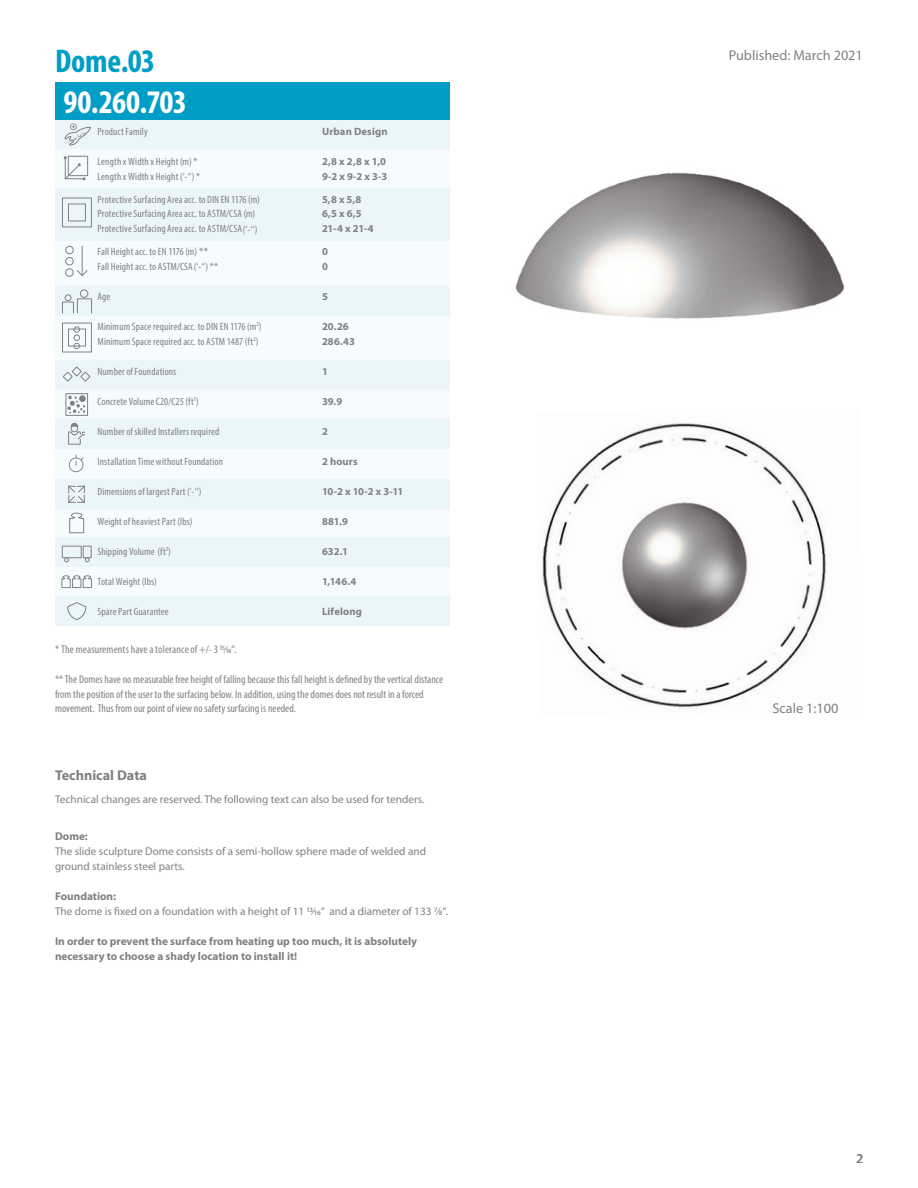
<style>
.page{position:relative;width:918px;height:1188px;background:#fff}
.page>*{position:absolute;margin:0;border:0;box-sizing:border-box;transform-origin:0 0}
.t1{font:700 condensed 33px "Myriad Pro";letter-spacing:-.02em;color:#fff}
.t2{font:700 condensed 33px "Myriad Pro";letter-spacing:-.005em;color:#009ec6}
.t3{font:14.25px "Myriad Pro";color:#818084}
.t4{font:700 14.25px "Myriad Pro";color:#818084}
.t5{font:13.35px "Myriad Pro";color:#818084}
.t6{font:condensed 11.25px/15px "Myriad Pro";color:#818084}
.t7{font:11.25px/15px "Myriad Pro";color:#818084}
.t8{font:700 11.25px/15px "Myriad Pro";color:#818084}
.t9{font:condensed 10.65px/15px "Myriad Pro";letter-spacing:.015em;color:#818084}
.t10{font:700 10.65px/15px "Myriad Pro";letter-spacing:.015em;color:#818084}
.s1{font-stretch:normal}
</style>
<div class="page">
<img style="left:542px;top:423px;width:284px;height:285px">
<img style="left:515px;top:172px;width:330px;height:147px">
<div style="left:55px;top:596px;width:395px;height:29px;background:#ebf6fa"></div>
<div style="left:55px;top:120px;width:395px;height:32px;background:#ebf6fa"></div>
<div style="left:55px;top:82px;width:395px;height:38px;background:#009ec6"></div>
<div style="left:55px;top:149px;width:395px;height:447px;background:#f6fbfd"></div>
<div style="left:55px;top:286px;width:395px;height:30px;background:#ebf6fa"></div>
<div style="left:55px;top:188px;width:395px;height:53px;background:#ebf6fa"></div>
<div style="left:55px;top:361px;width:395px;height:29px;background:#ebf6fa"></div>
<div style="left:55px;top:420px;width:395px;height:29px;background:#ebf6fa"></div>
<div style="left:55px;top:479px;width:395px;height:29px;background:#ebf6fa"></div>
<div style="left:55px;top:538px;width:395px;height:29px;background:#ebf6fa"></div>
<div style="left:68px;top:156px;width:20px;height:20px;border:1px solid #818084"></div>
<svg style="left:64px;top:156px;width:22px;height:24px"></svg>
<div style="left:62px;top:198px;width:30px;height:29px;border:1px solid #818084"></div>
<div style="left:68px;top:204px;width:18px;height:17px;border:1px solid #818084"></div>
<hr style="left:82px;top:246px;width:1px;height:30px;background:#818084">
<svg style="left:77px;top:269px;width:11px;height:8px"></svg>
<div style="left:65px;top:268px;width:9px;height:9px;border:1px solid #818084;border-radius:50%"></div>
<div style="left:65px;top:257px;width:9px;height:8px;border:1px solid #818084;border-radius:50%"></div>
<div style="left:65px;top:246px;width:9px;height:8px;border:1px solid #818084;border-radius:50%"></div>
<div style="left:62px;top:323px;width:30px;height:29px;border:1px solid #818084"></div>
<div style="left:68px;top:329px;width:18px;height:17px;border:1px solid #818084"></div>
<svg style="left:74px;top:335px;width:6px;height:14px"></svg>
<div style="left:74px;top:326px;width:6px;height:7px;border:1px solid #818084;border-radius:50%"></div>
<div style="left:65px;top:294px;width:6px;height:7px;border:1px solid #818084;border-radius:50%"></div>
<div style="left:62px;top:302px;width:12px;height:11px;border:1px solid #818084"></div>
<div style="left:77px;top:298px;width:15px;height:15px;border:1px solid #818084"></div>
<div style="left:80px;top:290px;width:8px;height:8px;border:1px solid #818084;border-radius:50%"></div>
<svg style="left:64px;top:123px;width:27px;height:23px"></svg>
<div style="left:66px;top:393px;width:22px;height:23px;border:1px solid #818084"></div>
<div style="left:79px;top:395px;width:7px;height:7px;border:4px solid #818084;border-radius:50%"></div>
<svg style="left:67px;top:396px;width:18px;height:17px"></svg>
<svg style="left:69px;top:455px;width:15px;height:17px"></svg>
<svg style="left:62px;top:366px;width:29px;height:16px"></svg>
<svg style="left:68px;top:485px;width:17px;height:18px"></svg>
<div style="left:62px;top:546px;width:20px;height:12px;border:1px solid #818084"></div>
<div style="left:83px;top:546px;width:9px;height:12px;border:1px solid #818084"></div>
<svg style="left:64px;top:558px;width:5px;height:4px"></svg>
<svg style="left:85px;top:558px;width:5px;height:4px"></svg>
<svg style="left:67px;top:602px;width:20px;height:18px"></svg>
<svg style="left:69px;top:512px;width:15px;height:22px"></svg>
<svg style="left:61px;top:575px;width:31px;height:13px"></svg>
<svg style="left:68px;top:423px;width:18px;height:22px"></svg>
<h1 class="t2" style="left:55px;top:40px;width:102px">Dome.03</h1>
<h1 class="t1" style="left:64px;top:81px;width:125px">90.260.703</h1>
<p class="t9" style="left:98px;top:124px;width:52px">Product Family</p>
<p class="t9" style="left:98px;top:154px;width:104px">Length x Width x Height (m) *<br>Length x Width x Height (‘-‘‘) *</p>
<p class="t9" style="left:98px;top:191px;width:164px">Protective Surfacing Area acc. to DIN EN 1176 (m)<br>Protective Surfacing Area acc. to ASTM/CSA (m)<br>Protective Surfacing Area acc. to ASTM/CSA(‘-‘‘)</p>
<p class="t9" style="left:98px;top:244px;width:122px">Fall Height acc. to EN 1176 (m) <span class="s1">**<br></span>Fall Height acc. to ASTM/CSA(‘-‘‘) **</p>
<p class="t9" style="left:98px;top:289px;width:14px">Age</p>
<p class="t9" style="left:98px;top:319px;width:165px">Minimum Space required acc. to DIN EN 1176 (m<sup>2</sup>)<br>Minimum Space required acc. to ASTM 1487 (ft<sup>2</sup>)</p>
<p class="t9" style="left:98px;top:364px;width:80px">Number of Foundations</p>
<p class="t9" style="left:98px;top:394px;width:103px">Concrete Volume C20/C25 (ft<sup>3</sup>)</p>
<p class="t9" style="left:98px;top:424px;width:123px">Number of skilled Installers required</p>
<p class="t9" style="left:98px;top:454px;width:127px">Installation Time without Foundation</p>
<p class="t9" style="left:98px;top:484px;width:105px">Dimensions of largest Part (‘-‘‘)</p>
<p class="t9" style="left:98px;top:514px;width:96px">Weight of heaviest Part (lbs)</p>
<p class="t9" style="left:98px;top:544px;width:75px">Shipping Volume (ft<sup>3</sup>)</p>
<p class="t9" style="left:98px;top:574px;width:61px">Total Weight (lbs)</p>
<p class="t9" style="left:98px;top:604px;width:73px">Spare Part Guarantee</p>
<p class="t10" style="left:322px;top:124px;width:67px">Urban Design</p>
<p class="t10" style="left:322px;top:154px;width:67px">2,8 x 2,8 x 1,0<br>9-2 x 9-2 x 3-3</p>
<p class="t10" style="left:322px;top:191px;width:53px">5,8 x 5,8<br>6,5 x 6,5<br>21-4 x 21-4</p>
<p class="t10" style="left:322px;top:244px;width:7px">0<br>0</p>
<p class="t10" style="left:322px;top:289px;width:7px">5</p>
<p class="t10" style="left:322px;top:319px;width:34px">20.26<br>286.43</p>
<p class="t10" style="left:322px;top:364px;width:7px">1</p>
<p class="t10" style="left:322px;top:394px;width:22px">39.9</p>
<p class="t10" style="left:322px;top:424px;width:7px">2</p>
<p class="t10" style="left:322px;top:454px;width:37px">2 hours</p>
<p class="t10" style="left:322px;top:484px;width:83px">10-2 x 10-2 x 3-11</p>
<p class="t10" style="left:322px;top:514px;width:28px">881.9</p>
<p class="t10" style="left:322px;top:544px;width:27px">632.1</p>
<p class="t10" style="left:322px;top:574px;width:36px">1,146.4</p>
<p class="t10" style="left:322px;top:604px;width:42px">Lifelong</p>
<p class="t6" style="left:55px;top:641px;width:183px">* The measurements have a tolerance of +/- 3 15/16“.</p>
<p class="t6" style="left:55px;top:671px;width:390px">** The Domes have no measurable free height of falling because this fall height is defined by the vertical distance from the position of the user to the surfacing below. In addition, using the domes does not result in a forced movement. Thus from our point of view no safety surfacing is needed.</p>
<h2 class="t4" style="left:55px;top:766px;width:94px">Technical Data</h2>
<p class="t7" style="left:55px;top:791px;width:371px">Technical changes are reserved. The following text can also be used for tenders.</p>
<p class="t8" style="left:55px;top:828px;width:34px">Dome:</p>
<p class="t7" style="left:55px;top:844px;width:372px">The slide sculpture Dome consists of a semi-hollow sphere made of welded and ground stainless steel parts.</p>
<p class="t8" style="left:55px;top:888px;width:63px">Foundation:</p>
<p class="t7" style="left:55px;top:904px;width:395px">The dome is fixed on a foundation with a height of 11 13/16“ and a diameter of 133 7/8“.</p>
<p class="t8" style="left:55px;top:933px;width:364px">In order to prevent the surface from heating up too much, it is absolutely necessary to choose a shady location to install it!</p>
<h2 class="t3" style="left:729px;top:46px;width:136px">Published: March 2021</h2>
<h2 class="t3" style="left:772px;top:699px;width:68px">Scale 1:100</h2>
<p class="t5" style="left:857px;top:1150px;width:8px">2</p>
</div>
